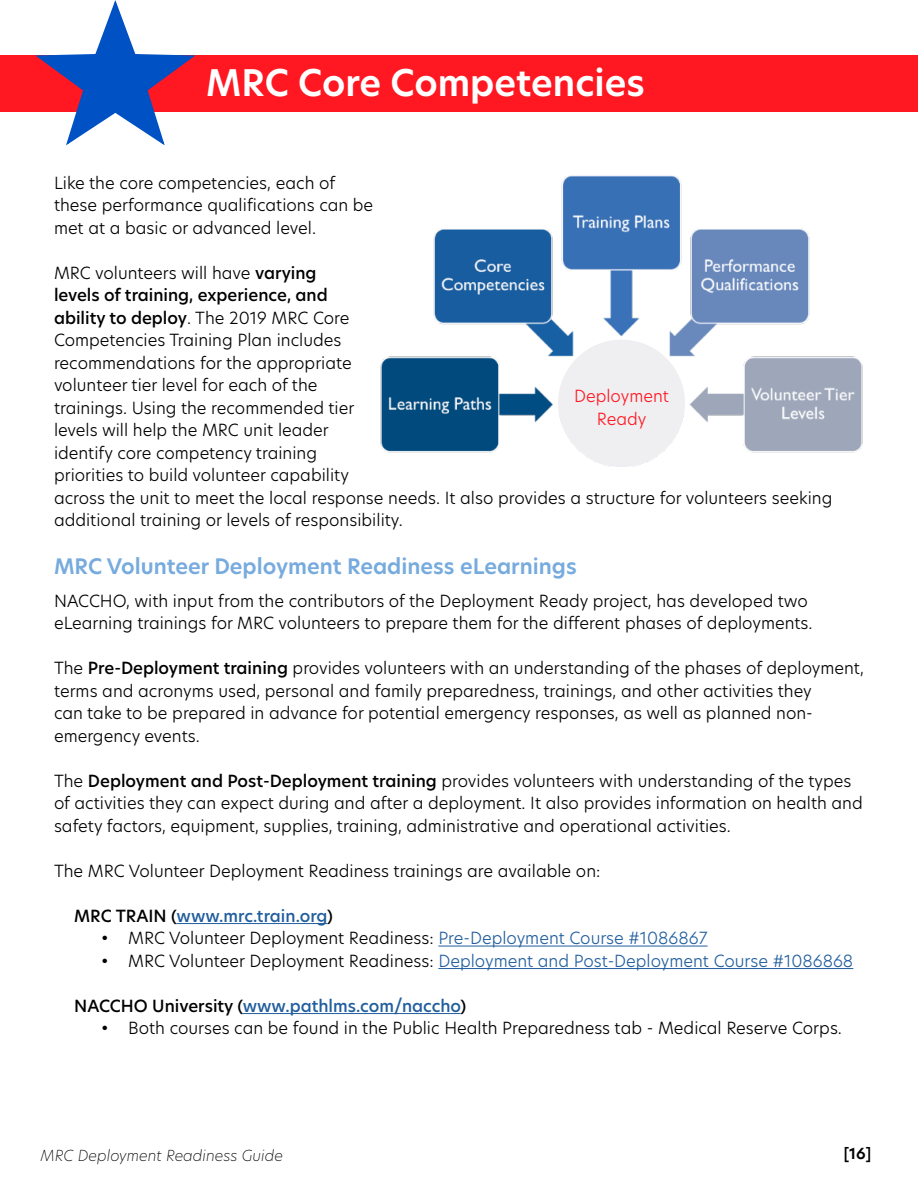
<style>
.page{position:relative;width:918px;height:1188px;background:#fff}
.page>*{position:absolute;margin:0;border:0;box-sizing:border-box;transform-origin:0 0}
.t1{font:600 36px "Hero New";color:#fff}
.t2{font:600 21px "Hero New";color:#77abde}
.t3{font:300 16.5px/22.5px "Hero New";color:#000}
.t4{font:300 16.5px "Hero New";color:#215e9e}
.t5{font:500 16.5px "Hero New";color:#215e9e}
.t6{font:300 16.5px/22.5px "Hero New";color:#ff1721;text-align:center}
.t7{font:italic 200 15px "Hero New";color:#000}
.t8{font:600 15px "Hero New";color:#000}
.s1{font-weight:500}
.s2{color:#000}
.s3{color:#215e9e}
</style>
<div class="page">
<div style="left:0;top:55px;width:918px;height:56px;background:#ff1721"></div>
<svg style="left:33px;top:0;width:164px;height:146px"></svg>
<hr style="left:177px;top:923px;width:150px;height:1px;background:#215e9e">
<hr style="left:438px;top:946px;width:270px;height:1px;background:#215e9e">
<hr style="left:438px;top:968px;width:415px;height:1px;background:#215e9e">
<hr style="left:243px;top:1013px;width:218px;height:1px;background:#215e9e">
<img style="left:380px;top:176px;width:483px;height:291px">
<div style="left:558px;top:340px;width:127px;height:127px;background:#efeff1;border-radius:50%"></div>
<h1 class="t1" style="left:206px;top:58px;width:440px">MRC Core Competencies</h1>
<p class="t3" style="left:54px;top:171px;width:321px">Like the core competencies, each of these performance qualifications can be met at a basic or advanced level.</p>
<p class="t3" style="left:54px;top:261px;width:780px">MRC volunteers will have <span class="s1">varying<br>levels of training, experience, and<br>ability to deploy</span>. The 2019 MRC Core<br>Competencies Training Plan includes<br>recommendations for the appropriate<br>volunteer tier level for each of the<br>trainings. Using the recommended tier<br>levels will help the MRC unit leader<br>identify core competency training<br>priorities to build volunteer capability<br>across the unit to meet the local response needs. It also provides a structure for volunteers seeking additional training or levels of responsibility.</p>
<p class="t2" style="left:54px;top:552px;width:524px">MRC Volunteer Deployment Readiness eLearnings</p>
<p class="t3" style="left:54px;top:589px;width:760px">NACCHO, with input from the contributors of the Deployment Ready project, has developed two eLearning trainings for MRC volunteers to prepare them for the different phases of deployments.</p>
<p class="t3" style="left:54px;top:657px;width:811px">The <span class="s1">Pre-Deployment training</span> provides volunteers with an understanding of the phases of deployment, terms and acronyms used, personal and family preparedness, trainings, and other activities they<br>can take to be prepared in advance for potential emergency responses, as well as planned non&shy;emergency events.</p>
<p class="t3" style="left:54px;top:769px;width:810px">The <span class="s1">Deployment and Post-Deployment training</span> provides volunteers with understanding of the types of activities they can expect during and after a deployment. It also provides information on health and safety factors, equipment, supplies, training, administrative and operational activities.</p>
<p class="t3" style="left:54px;top:859px;width:548px">The MRC Volunteer Deployment Readiness trainings are available on:</p>
<p class="t5" style="left:74px;top:905px;width:260px"><span class="s2">MRC TRAIN (</span>www.mrc.train.org<span class="s2">)</span></p>
<p class="t3" style="left:101px;top:927px;width:608px">• MRC Volunteer Deployment Readiness: <span class="s3">Pre-Deployment Course #1086867</span></p>
<p class="t4" style="left:101px;top:950px;width:754px"><span class="s2">• MRC Volunteer Deployment Readiness:</span> Deployment and Post-Deployment Course #1086868</p>
<p class="t5" style="left:74px;top:995px;width:394px"><span class="s2">NACCHO University (</span>www.pathlms.com/naccho<span class="s2">)</span></p>
<p class="t3" style="left:101px;top:1017px;width:742px">• Both courses can be found in the Public Health Preparedness tab - Medical Reserve Corps.</p>
<p class="t6" style="left:574px;top:384px;width:96px">Deployment<br>Ready</p>
<p class="t7" style="left:40px;top:1145px;width:244px">MRC Deployment Readiness Guide</p>
<p class="t8" style="left:844px;top:1143px;width:29px">[16]</p>
</div>
